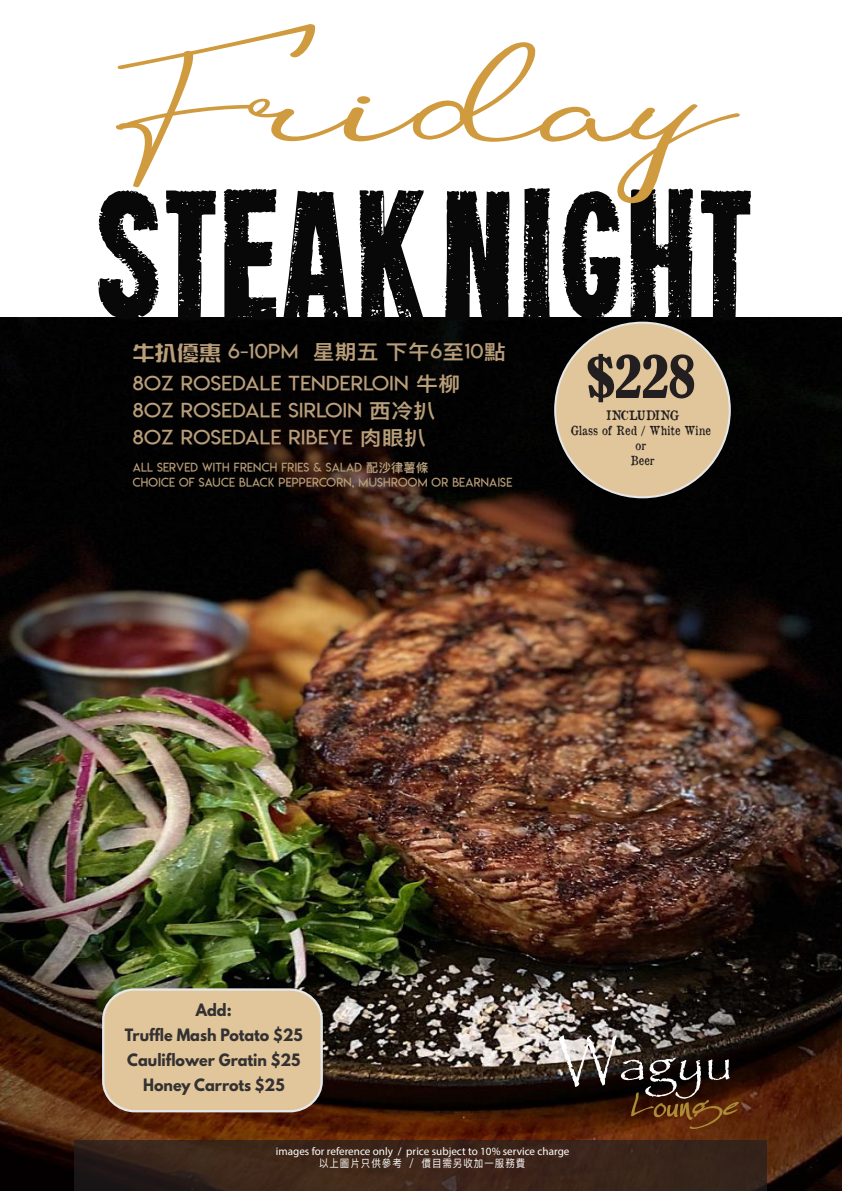
<style>
.page{position:relative;width:842px;height:1191px;background:#fff}
.page>*{position:absolute;margin:0;border:0;box-sizing:border-box;transform-origin:0 0}
.t1{font:162px "Heavyweight";color:#080809;scale:1.04 1}
.t2{font:107.8px "Ortisan Signature";color:#d09a3e;scale:1.74 1}
.t3{font:condensed 55px "Bernard";color:#231f20}
.t4{font:20.1px/26.8px "Lemon Milklight";letter-spacing:.02em;color:#b99e7a;scale:1.08 1}
.t5{font:700 15.1px/25px "League Spartan";color:#333132;text-align:center;scale:.95 1}
.t6{font:12.8px "Old Newspaper Types";letter-spacing:-.025em;color:#231f20;scale:.95 1}
.t7{font:12.4px/14.8px "Old Newspaper Types";color:#231f20;text-align:center;scale:.87 1}
.t8{font:12.2px/14.7px "Lemon Milklight";letter-spacing:.02em;color:#b99e7a}
.t9{font:11.1px "Myriad Pro";color:#fff}
.t10{font:10.7px "Ping Fang HK";letter-spacing:.1em;color:#fff;scale:.89 1}
.s1{font-family:"Han Wang Zon Yi"}
.s2{font-family:"Ping Fang HK";font-weight:600}
</style>
<div class="page">
<img style="left:0;top:318px;width:842px;height:873px">
<svg style="left:559px;top:1034px;width:180px;height:95px;background:#4e3a2d"></svg>
<svg style="left:74px;top:1140px;width:693px;height:51px;background:#382419"></svg>
<div style="left:555px;top:323px;width:175px;height:174px;background:#e2c69b;border-radius:50%"></div>
<div style="left:103px;top:989px;width:219px;height:122px;background:#e2c69b;border-radius:31px"></div>
<div style="left:102px;top:988px;width:221px;height:124px;border:2px solid #e6e7e8;border-radius:31px"></div>
<h2 class="t2" style="left:115px;top:40px;width:358px">Friday</h2>
<h1 class="t1" style="left:92px;top:187px;width:638px">SteakNight</h1>
<p class="t4" style="left:133px;top:338px;width:347px"><span class="s1">牛扒優惠</span> 6-10PM <span class="s2">星期五下午</span>6<span class="s2">至</span>10<span class="s2">點</span></p>
<h3 class="t3" style="left:587px;top:345px;width:110px">$228</h3>
<p class="t6" style="left:606px;top:407px;width:78px">INCLUDING</p>
<p class="t7" style="left:570px;top:423px;width:163px">Glass of Red / White Wine or<br>Beer</p>
<p class="t4" style="left:133px;top:370px;width:305px">8OZ ROSEDALE TENDERLOIN <span class="s2">牛柳<br></span>8OZ ROSEDALE SIRLOIN <span class="s2">西冷扒<br></span>8OZ ROSEDALE RIBEYE <span class="s2">肉眼扒</span></p>
<p class="t8" style="left:133px;top:460px;width:381px">ALL SERVED WITH FRENCH FRIES &amp; SALAD <span class="s2">配沙律薯條<br></span>CHOICE OF SAUCE BLACK PEPPERCORN, MUSHROOM OR BEARNAISE</p>
<p class="t5" style="left:125px;top:997px;width:189px">Add:<br>Truffle Mash Potato $25<br>Cauliflower Gratin $25<br>Honey Carrots $25</p>
<p class="t9" style="left:276px;top:1144px;width:295px">images for reference only / price subject to 10% service charge</p>
<p class="t10" style="left:319px;top:1157px;width:233px">以上圖片只供參考 ／ 價目需另收加一服務費</p>
</div>
